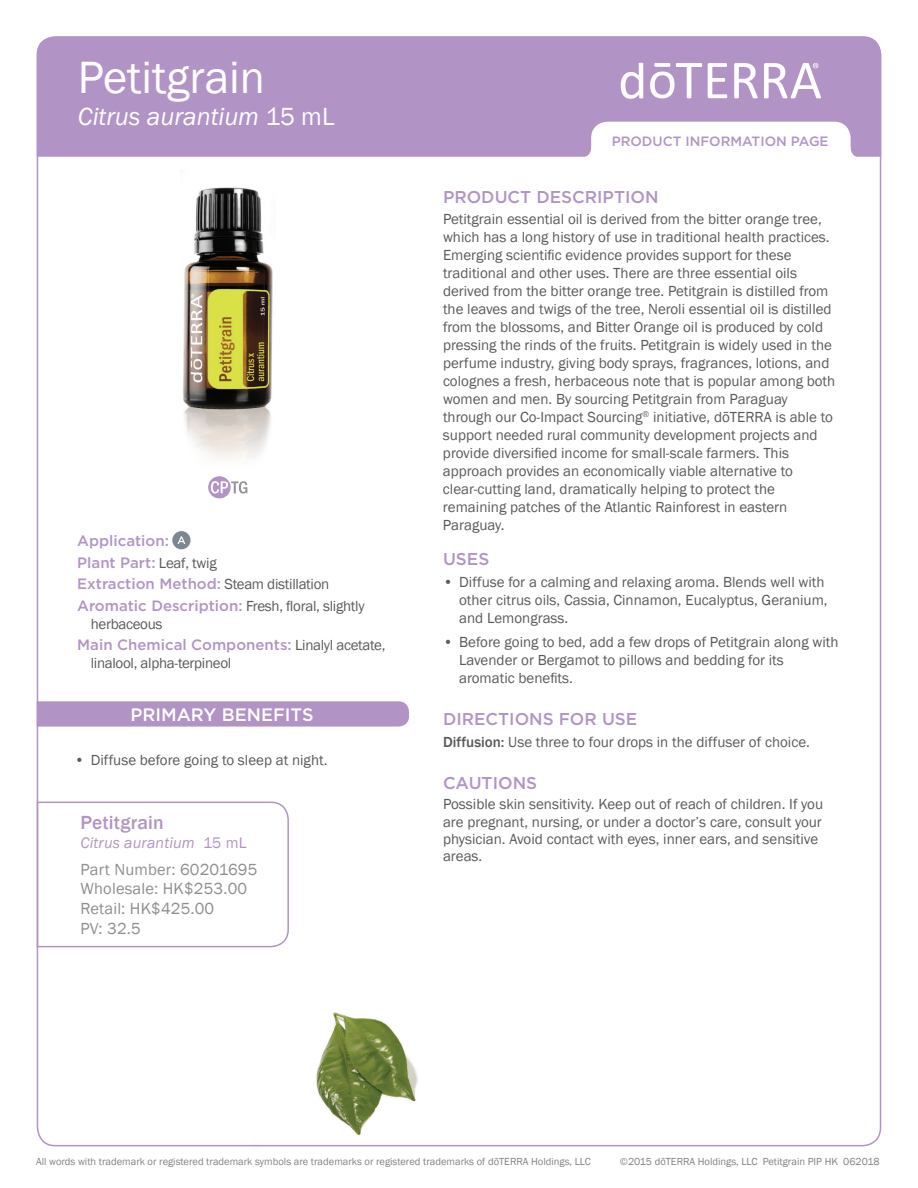
<style>
.page{position:relative;width:918px;height:1188px;background:#fff}
.page>*{position:absolute;margin:0;border:0;box-sizing:border-box;transform-origin:0 0}
.t1{font:46.5px "Franklin Gothic";color:#fff}
.t2{font:italic 25.5px "Franklin Gothic";color:#fff}
.t3{font:500 19.5px "Franklin Gothic";letter-spacing:.01em;color:#b194c5}
.t4{font:500 18px "Gotham";color:#fff}
.t5{font:500 17.1px "Gotham";color:#b194c5}
.t6{font:16.5px/19.8px "Franklin Gothic";letter-spacing:.01em;color:#8d8f92}
.t7{font:italic 15.75px "Franklin Gothic";letter-spacing:.01em;color:#b194c5}
.t8{font:15px/18px "Franklin Gothic";color:#5a5a5d}
.t9{font:500 15px/21.5px "Gotham";color:#b194c5}
.t10{font:15px/18px "Franklin Gothic";letter-spacing:-.02em;color:#5a5a5d}
.t11{font:500 13.5px "Gotham";color:#b194c5}
.t12{font:10.5px "Franklin Gothic";color:#808285}
.s1{font-style:normal}
.s2{font-family:"Franklin Gothic";font-weight:400;color:#5a5a5d}
.s3{font-family:"Gotham";font-weight:500;color:#b194c5}
.s4{font-weight:500}
</style>
<div class="page">
<div style="left:37px;top:36px;width:844px;height:121px;background:#b194c5"></div>
<svg style="left:734px;top:63px;width:24px;height:35px"></svg>
<svg style="left:708px;top:63px;width:19px;height:35px"></svg>
<svg style="left:650px;top:63px;width:52px;height:35px"></svg>
<svg style="left:621px;top:63px;width:22px;height:36px"></svg>
<svg style="left:764px;top:63px;width:57px;height:35px"></svg>
<svg style="left:581px;top:122px;width:280px;height:35px"></svg>
<svg style="left:208px;top:476px;width:39px;height:22px"></svg>
<div style="left:172px;top:531px;width:19px;height:18px;background:#7c8791;border-radius:50%"></div>
<svg style="left:177px;top:536px;width:8px;height:8px"></svg>
<svg style="left:37px;top:701px;width:372px;height:26px"></svg>
<svg style="left:36px;top:801px;width:253px;height:147px"></svg>
<img style="left:254px;top:1012px;width:236px;height:135px">
<img style="left:183px;top:187px;width:90px;height:272px">
<h1 class="t1" style="left:78px;top:49px;width:189px">Petitgrain</h1>
<h2 class="t2" style="left:78px;top:101px;width:258px">Citrus aurantium <span class="s1">15 mL</span></h2>
<p class="t9" style="left:77px;top:530px;width:254px">Application:<br>Plant Part: <span class="s2">Leaf, twig<br></span>Extraction Method: <span class="s2">Steam distillation</span></p>
<p class="t10" style="left:91px;top:597px;width:275px;text-indent:-14px"><span class="s3">Aromatic Description:</span> Fresh, floral, slightly herbaceous</p>
<p class="t9" style="left:77px;top:634px;width:310px">Main Chemical Components: <span class="s2">Linalyl acetate,</span></p>
<p class="t10" style="left:91px;top:654px;width:142px">linalool, alpha-terpineol</p>
<p class="t4" style="left:130px;top:703px;width:185px">PRIMARY BENEFITS</p>
<p class="t8" style="left:75px;top:751px;width:254px">• Diffuse before going to sleep at night.</p>
<h3 class="t3" style="left:81px;top:810px;width:85px">Petitgrain</h3>
<p class="t7" style="left:81px;top:833px;width:167px">Citrus aurantium <span class="s1">15 mL</span></p>
<p class="t6" style="left:81px;top:860px;width:178px">Part Number: 60201695<br>Wholesale: HK$253.00<br>Retail: HK$425.00<br>PV: 32.5</p>
<p class="t11" style="left:612px;top:132px;width:218px">PRODUCT INFORMATION PAGE</p>
<p class="t5" style="left:443px;top:185px;width:217px">PRODUCT DESCRIPTION</p>
<p class="t8" style="left:443px;top:210px;width:394px">Petitgrain essential oil is derived from the bitter orange tree, which has a long history of use in traditional health practices.<br>Emerging scientific evidence provides support for these traditional and other uses. There are three essential oils derived from the bitter orange tree. Petitgrain is distilled from the leaves and twigs of the tree, Neroli essential oil is distilled from the blossoms, and Bitter Orange oil is produced by cold pressing the rinds of the fruits. Petitgrain is widely used in the perfume industry, giving body sprays, fragrances, lotions, and colognes a fresh, herbaceous note that is popular among both women and men. By sourcing Petitgrain from Paraguay through our Co-Impact Sourcing<sup>®</sup> initiative, dōTERRA is able to support needed rural community development projects and provide diversified income for small-scale farmers. This approach provides an economically viable alternative to clear-cutting land, dramatically helping to protect the remaining patches of the Atlantic Rainforest in eastern Paraguay.</p>
<p class="t5" style="left:443px;top:548px;width:48px">USES</p>
<p class="t8" style="left:459px;top:573px;width:370px;text-indent:-16px">• Diffuse for a calming and relaxing aroma. Blends well with other citrus oils, Cassia, Cinnamon, Eucalyptus, Geranium, and Lemongrass.</p>
<p class="t8" style="left:459px;top:634px;width:381px;text-indent:-16px">• Before going to bed, add a few drops of Petitgrain along with<br>Lavender or Bergamot to pillows and bedding for its aromatic benefits.</p>
<p class="t5" style="left:443px;top:708px;width:196px">DIRECTIONS FOR USE</p>
<p class="t8" style="left:443px;top:733px;width:368px"><span class="s4">Diffusion:</span> Use three to four drops in the diffuser of choice.</p>
<p class="t5" style="left:443px;top:772px;width:96px">CAUTIONS</p>
<p class="t8" style="left:443px;top:796px;width:382px;line-height:17.2px">Possible skin sensitivity. Keep out of reach of children. If you are pregnant, nursing, or under a doctor’s care, consult your physician. Avoid contact with eyes, inner ears, and sensitive areas.</p>
<p class="t12" style="left:36px;top:1155px;width:556px">All words with trademark or registered trademark symbols are trademarks or registered trademarks of dōTERRA Holdings, LLC</p>
<p class="t12" style="left:620px;top:1155px;width:261px">©2015 dōTERRA Holdings, LLC Petitgrain PIP HK 062018</p>
</div>
